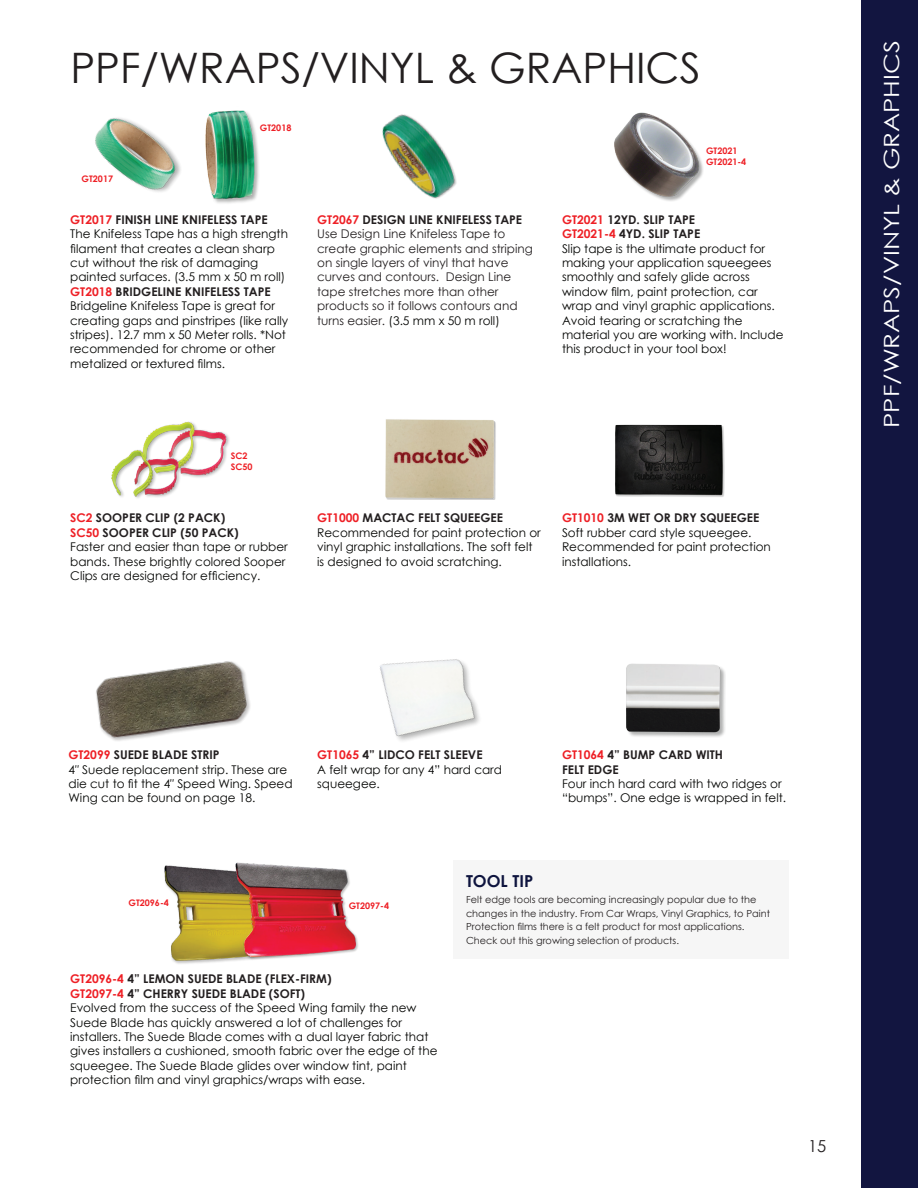
<style>
.page{position:relative;width:918px;height:1188px;background:#fff}
.page>*{position:absolute;margin:0;border:0;box-sizing:border-box;transform-origin:0 0}
.t1{font:42px "Century Gothic";color:#231f20}
.t2{font:21px "Century Gothic";color:#fff;scale:1.23 1}
.t3{font:700 16.5px "Century Gothic";color:#0e143e}
.t4{font:16.5px "Century Gothic";color:#231f20}
.t5{font:12px/14.4px "Century Gothic";color:#040503}
.t6{font:12px/14.4px "Century Gothic";color:#231f20}
.t7{font:700 12px/14.4px "Century Gothic";color:#231f20}
.t8{font:9.75px/13.5px "Century Gothic";color:#231f20}
.t9{font:700 9px/10.8px "Century Gothic";color:#ee2026}
.s1{font-weight:700;color:#ee2026}
.s2{font-weight:700;color:#231f20}
.s3{font-weight:700}
.s4{color:#040503}
.s5{color:#ee2026}
</style>
<div class="page">
<img style="left:95px;top:118px;width:61px;height:74px">
<img style="left:382px;top:114px;width:75px;height:85px">
<img style="left:614px;top:112px;width:89px;height:89px">
<img style="left:385px;top:419px;width:111px;height:81px">
<img style="left:615px;top:424px;width:110px;height:73px">
<img style="left:380px;top:659px;width:99px;height:82px">
<img style="left:626px;top:663px;width:100px;height:74px">
<img style="left:111px;top:421px;width:118px;height:77px">
<div style="left:861px;top:0;width:57px;height:1188px;background:#121540"></div>
<div style="left:453px;top:861px;width:336px;height:98px;background:#f6f6f6"></div>
<img style="left:164px;top:865px;width:41px;height:99px">
<img style="left:96px;top:661px;width:154px;height:80px">
<img style="left:205px;top:862px;width:153px;height:101px">
<img style="left:156px;top:110px;width:103px;height:93px">
<h1 class="t1" style="left:70px;top:39px;width:632px">PPF/WRAPS/VINYL &amp; GRAPHICS</h1>
<h2 class="t2" style="left:877px;top:428px;width:317px;rotate:-90deg">PPF/WRAPS/VINYL &amp; GRAPHICS</h2>
<p class="t9" style="left:260px;top:122px;width:33px">GT2018</p>
<p class="t9" style="left:706px;top:145px;width:42px">GT2021<br>GT2021-4</p>
<p class="t9" style="left:82px;top:173px;width:33px">GT2017</p>
<p class="t5" style="left:70px;top:212px;width:220px"><span class="s1">GT2017</span> <span class="s2">FINISH LINE KNIFELESS TAPE </span>The Knifeless Tape has a high strength filament that creates a clean sharp cut without the risk of damaging painted surfaces. (3.5 mm x 50 m roll)<br><span class="s1">GT2018</span> <span class="s2">BRIDGELINE KNIFELESS TAPE </span>Bridgeline Knifeless Tape is great for creating gaps and pinstripes (like rally stripes). 12.7 mm x 50 Meter rolls. *Not recommended for chrome or other metalized or textured films.</p>
<p class="t6" style="left:317px;top:212px;width:217px"><span class="s1">GT2067</span> <span class="s3">DESIGN LINE KNIFELESS TAPE </span>Use Design Line Knifeless Tape to create graphic elements and striping on single layers of vinyl that have curves and contours. Design Line tape stretches more than other products so it follows contours and turns easier. <span class="s4">(3.5 mm x 50 m roll)</span></p>
<p class="t5" style="left:562px;top:212px;width:223px"><span class="s1">GT2021</span> <span class="s2">12YD. SLIP TAPE<br></span><span class="s1">GT2021-4</span> <span class="s2">4YD. SLIP TAPE<br></span>Slip tape is the ultimate product for making your application squeegees smoothly and safely glide across window film, paint protection, car wrap and vinyl graphic applications.<br>Avoid tearing or scratching the material you are working with. Include this product in your tool box!</p>
<p class="t9" style="left:231px;top:450px;width:23px">SC2<br>SC50</p>
<p class="t5" style="left:70px;top:511px;width:219px"><span class="s1">SC2</span> <span class="s2">SOOPER CLIP (2 PACK)<br></span><span class="s1">SC50</span> <span class="s2">SOOPER CLIP (50 PACK)<br></span>Faster and easier than tape or rubber bands. These brightly colored Sooper<br>Clips are designed for efficiency.</p>
<p class="t5" style="left:317px;top:511px;width:225px"><span class="s1">GT1000</span> <span class="s2">MACTAC FELT SQUEEGEE </span>Recommended for paint protection or vinyl graphic installations. The soft felt is designed to avoid scratching.</p>
<p class="t5" style="left:562px;top:511px;width:210px"><span class="s1">GT1010</span> <span class="s2">3M WET OR DRY SQUEEGEE<br></span>Soft rubber card style squeegee.<br>Recommended for paint protection installations.</p>
<p class="t5" style="left:68px;top:748px;width:226px"><span class="s1">GT2099</span> <span class="s2">SUEDE BLADE STRIP<br></span>4″ Suede replacement strip. These are die cut to fit the 4″ Speed Wing. Speed<br>Wing can be found on page 18.</p>
<p class="t5" style="left:317px;top:748px;width:186px"><span class="s1">GT1065</span> <span class="s2">4” LIDCO FELT SLEEVE<br></span>A felt wrap for any 4” hard card squeegee.</p>
<p class="t7" style="left:562px;top:747px;width:163px"><span class="s5">GT1064</span> 4” BUMP CARD WITH<br>FELT EDGE</p>
<p class="t5" style="left:562px;top:776px;width:226px">Four inch hard card with two ridges or “bumps”. One edge is wrapped in felt.</p>
<p class="t9" style="left:129px;top:897px;width:42px">GT2096-4</p>
<p class="t9" style="left:349px;top:900px;width:42px">GT2097-4</p>
<p class="t5" style="left:70px;top:972px;width:369px"><span class="s1">GT2096-4</span> <span class="s2">4” LEMON SUEDE BLADE (FLEX-FIRM)<br></span><span class="s1">GT2097-4</span> <span class="s2">4” CHERRY SUEDE BLADE (SOFT)<br></span>Evolved from the success of the Speed Wing family the new Suede Blade has quickly answered a lot of challenges for installers. The Suede Blade comes with a dual layer fabric that gives installers a cushioned, smooth fabric over the edge of the squeegee. The Suede Blade glides over window tint, paint protection film and vinyl graphics/wraps with ease.</p>
<h3 class="t3" style="left:466px;top:868px;width:69px">TOOL TIP</h3>
<p class="t8" style="left:466px;top:893px;width:305px">Felt edge tools are becoming increasingly popular due to the changes in the industry. From Car Wraps, Vinyl Graphics, to Paint Protection films there is a felt product for most applications.<br>Check out this growing selection of products.</p>
<h3 class="t4" style="left:808px;top:1135px;width:20px">15</h3>
</div>
